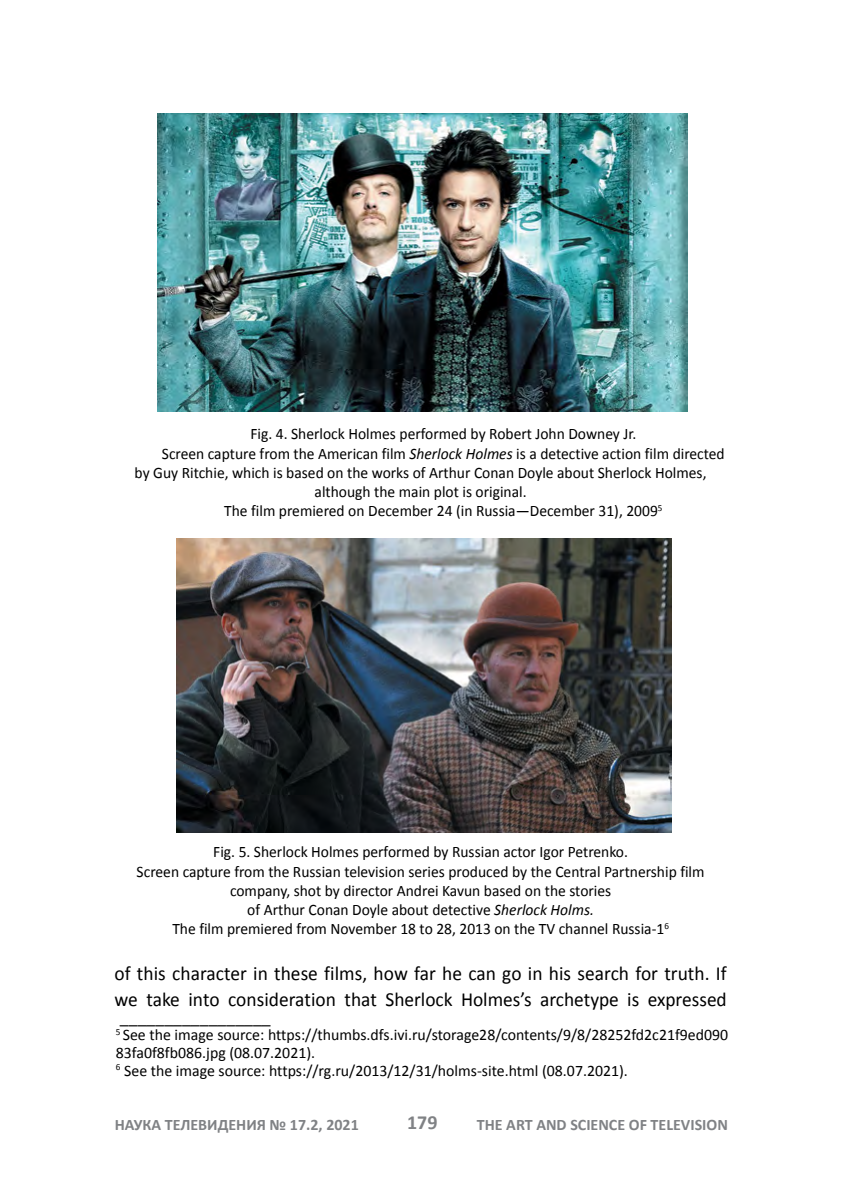
<style>
.page{position:relative;width:842px;height:1191px;background:#fff}
.page>*{position:absolute;margin:0;border:0;box-sizing:border-box;transform-origin:0 0}
.t1{font:20px/26px "Calibri";color:#000}
.t2{font:700 20px "Calibri";color:#808285}
.t3{font:18px "Calibri";color:#000}
.t4{font:16px/19.2px "Calibri";color:#000;text-align:center}
.t5{font:700 16px "Calibri";color:#808285}
.s1{font-style:italic}
</style>
<div class="page">
<img style="left:157px;top:113px;width:530px;height:298px">
<img style="left:176px;top:539px;width:495px;height:294px">
<p class="t4" style="left:250px;top:424px;width:387px">Fig. 4. Sherlock Holmes performed by Robert John Downey Jr.</p>
<p class="t4" style="left:162px;top:444px;width:564px">Screen capture from the American film <span class="s1">Sherlock Holmes</span> is a detective action film directed</p>
<p class="t4" style="left:135px;top:463px;width:573px">by Guy Ritchie, which is based on the works of Arthur Conan Doyle about Sherlock Holmes,</p>
<p class="t4" style="left:315px;top:482px;width:214px">although the main plot is original.</p>
<p class="t4" style="left:224px;top:501px;width:440px">The film premiered on December 24 (in Russia—December 31), 2009<sup>5</sup></p>
<p class="t4" style="left:137px;top:842px;width:569px">Fig. 5. Sherlock Holmes performed by Russian actor Igor Petrenko.<br>Screen capture from the Russian television series produced by the Central Partnership film company, shot by director Andrei Kavun based on the stories<br>of Arthur Conan Doyle about detective <span class="s1">Sherlock Holms.<br></span>The film premiered from November 18 to 28, 2013 on the TV channel Russia-1<sup>6</sup></p>
<p class="t1" style="left:114px;top:960px;width:614px">of this character in these films, how far he can go in his search for truth. If we take into consideration that Sherlock Holmes’s archetype is expressed</p>
<p class="t3" style="left:120px;top:1005px;width:152px">_________________</p>
<p class="t4" style="left:116px;top:1026px;width:614px;line-height:17.6px;text-align:left"><sup>5</sup> See the image source: https://thumbs.dfs.ivi.ru/storage28/contents/9/8/28252fd2c21f9ed090<br>83fa0f8fb086.jpg (08.07.2021).<br><sup>6</sup> See the image source: https://rg.ru/2013/12/31/holms-site.html (08.07.2021).</p>
<p class="t5" style="left:115px;top:1114px;width:245px">НАУКА ТЕЛЕВИДЕНИЯ № 17.2, 2021</p>
<p class="t2" style="left:407px;top:1110px;width:32px">179</p>
<p class="t5" style="left:477px;top:1114px;width:253px">THE ART AND SCIENCE OF TELEVISION</p>
</div>
